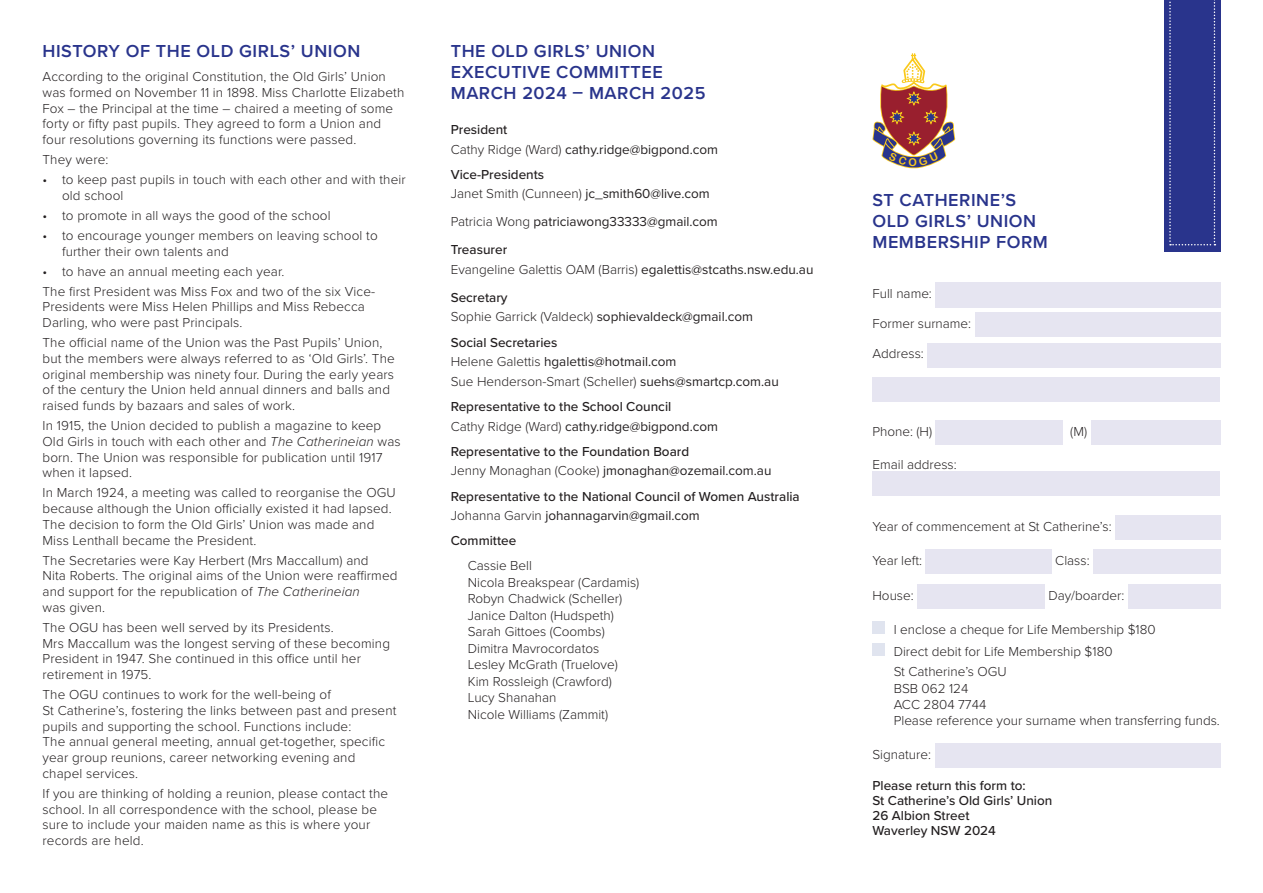
<style>
.page{position:relative;width:1263px;height:893px;background:#fff}
.page>*{position:absolute;margin:0;border:0;box-sizing:border-box;transform-origin:0 0}
.t1{font:600 18px "Proxima Nova";letter-spacing:.03em;color:#29348c}
.t2{font:300 13.5px/15.8px "Proxima Nova";letter-spacing:.01em;color:#231f20}
.t3{font:500 13.5px/19.5px "Proxima Nova";color:#231f20}
.t4{font:13.5px/19.5px "Proxima Nova";color:#231f20}
.t5{font:10.65px "Arial Rounded MT Bold";color:#fac91a}
.s1{font-style:italic}
.s2{font-weight:500}
.s3{font-weight:300}
.s4{font-weight:400}
</style>
<div class="page">
<div style="left:935px;top:282px;width:285px;height:25px;background:#e6e5f1"></div>
<div style="left:975px;top:313px;width:245px;height:24px;background:#e6e5f1"></div>
<div style="left:927px;top:343px;width:293px;height:24px;background:#e6e5f1"></div>
<div style="left:872px;top:377px;width:348px;height:25px;background:#e6e5f1"></div>
<div style="left:936px;top:420px;width:127px;height:25px;background:#e6e5f1"></div>
<div style="left:1090px;top:420px;width:130px;height:25px;background:#e6e5f1"></div>
<div style="left:872px;top:471px;width:348px;height:25px;background:#e6e5f1"></div>
<div style="left:1115px;top:515px;width:105px;height:25px;background:#e6e5f1"></div>
<div style="left:925px;top:550px;width:127px;height:24px;background:#e6e5f1"></div>
<div style="left:1093px;top:550px;width:127px;height:24px;background:#e6e5f1"></div>
<div style="left:917px;top:584px;width:128px;height:24px;background:#e6e5f1"></div>
<div style="left:1128px;top:584px;width:92px;height:24px;background:#e6e5f1"></div>
<div style="left:872px;top:621px;width:13px;height:13px;background:#e0e4ef"></div>
<div style="left:872px;top:643px;width:13px;height:13px;background:#e0e4ef"></div>
<div style="left:935px;top:743px;width:285px;height:25px;background:#e6e5f1"></div>
<div style="left:1164px;top:0;width:56px;height:251px;background:#29348c"></div>
<svg style="left:1169px;top:0;width:46px;height:245px"></svg>
<svg style="left:873px;top:54px;width:83px;height:115px"></svg>
<p class="t1" style="left:43px;top:37px;width:319px">HISTORY OF THE OLD GIRLS’ UNION</p>
<p class="t2" style="left:43px;top:68px;width:363px">According to the original Constitution, the Old Girls’ Union was formed on November 11 in 1898. Miss Charlotte Elizabeth Fox – the Principal at the time – chaired a meeting of some forty or fifty past pupils. They agreed to form a Union and four resolutions governing its functions were passed.</p>
<p class="t2" style="left:43px;top:151px;width:68px">They were:</p>
<p class="t2" style="left:62px;top:171px;width:345px;text-indent:-20px">• to keep past pupils in touch with each other and with their old school</p>
<p class="t2" style="left:43px;top:207px;width:290px">• to promote in all ways the good of the school</p>
<p class="t2" style="left:62px;top:227px;width:317px;text-indent:-20px">• to encourage younger members on leaving school to further their own talents and</p>
<p class="t2" style="left:43px;top:262px;width:243px">• to have an annual meeting each year.</p>
<p class="t2" style="left:43px;top:282px;width:334px">The first President was Miss Fox and two of the six Vice-<br>Presidents were Miss Helen Phillips and Miss Rebecca<br>Darling, who were past Principals.</p>
<p class="t2" style="left:43px;top:334px;width:354px">The official name of the Union was the Past Pupils’ Union, but the members were always referred to as ‘Old Girls’. The original membership was ninety four. During the early years of the century the Union held annual dinners and balls and raised funds by bazaars and sales of work.</p>
<p class="t2" style="left:43px;top:417px;width:360px">In 1915, the Union decided to publish a magazine to keep Old Girls in touch with each other and <span class="s1">The Catherineian</span> was born. The Union was responsible for publication until 1917 when it lapsed.</p>
<p class="t2" style="left:43px;top:484px;width:355px">In March 1924, a meeting was called to reorganise the OGU because although the Union officially existed it had lapsed.<br>The decision to form the Old Girls’ Union was made and Miss Lenthall became the President.</p>
<p class="t2" style="left:43px;top:551px;width:357px">The Secretaries were Kay Herbert (Mrs Maccallum) and<br>Nita Roberts. The original aims of the Union were reaffirmed and support for the republication of <span class="s1">The Catherineian<br></span>was given.</p>
<p class="t2" style="left:43px;top:619px;width:349px">The OGU has been well served by its Presidents.<br>Mrs Maccallum was the longest serving of these becoming President in 1947. She continued in this office until her retirement in 1975.</p>
<p class="t2" style="left:43px;top:686px;width:356px">The OGU continues to work for the well-being of<br>St Catherine’s, fostering the links between past and present pupils and supporting the school. Functions include:<br>The annual general meeting, annual get-together, specific year group reunions, career networking evening and chapel services.</p>
<p class="t2" style="left:43px;top:785px;width:347px">If you are thinking of holding a reunion, please contact the school. In all correspondence with the school, please be sure to include your maiden name as this is where your records are held.</p>
<p class="t1" style="left:451px;top:37px;width:206px">THE OLD GIRLS’ UNION</p>
<p class="t1" style="left:451px;top:58px;width:214px">EXECUTIVE COMMITTEE</p>
<p class="t1" style="left:451px;top:79px;width:256px">MARCH 2024 – MARCH 2025</p>
<p class="t4" style="left:451px;top:119px;width:269px"><span class="s2">President<br></span><span class="s3">Cathy Ridge (Ward)</span> cathy.ridge@bigpond.com</p>
<p class="t2" style="left:451px;top:164px;width:260px;line-height:19.5px"><span class="s2">Vice-Presidents<br></span>Janet Smith (Cunneen) <span class="s4">jc_smith60@live.com</span></p>
<p class="t4" style="left:451px;top:211px;width:269px"><span class="s3">Patricia Wong</span> patriciawong33333@gmail.com</p>
<p class="t2" style="left:451px;top:239px;width:364px;line-height:19.5px"><span class="s2">Treasurer<br></span>Evangeline Galettis OAM (Barris) <span class="s4">egalettis@stcaths.nsw.edu.au</span></p>
<p class="t4" style="left:451px;top:287px;width:304px"><span class="s2">Secretary<br></span><span class="s3">Sophie Garrick (Valdeck)</span> sophievaldeck@gmail.com</p>
<p class="t2" style="left:451px;top:332px;width:330px;line-height:19.5px"><span class="s2">Social Secretaries<br></span>Helene Galettis <span class="s4">hgalettis@hotmail.com<br></span>Sue Henderson-Smart (Scheller) <span class="s4">suehs@smartcp.com.au</span></p>
<p class="t3" style="left:451px;top:396px;width:269px">Representative to the School Council<br><span class="s3">Cathy Ridge (Ward)</span> <span class="s4">cathy.ridge@bigpond.com</span></p>
<p class="t3" style="left:451px;top:441px;width:322px">Representative to the Foundation Board<br><span class="s3">Jenny Monaghan (Cooke)</span> <span class="s4">jmonaghan@ozemail.com.au</span></p>
<p class="t3" style="left:451px;top:486px;width:351px">Representative to the National Council of Women Australia<br><span class="s3">Johanna Garvin</span> <span class="s4">johannagarvin@gmail.com</span></p>
<p class="t3" style="left:451px;top:531px;width:67px">Committee</p>
<p class="t2" style="left:468px;top:557px;width:173px;line-height:16.5px">Cassie Bell<br>Nicola Breakspear (Cardamis)<br>Robyn Chadwick (Scheller)<br>Janice Dalton (Hudspeth)<br>Sarah Gittoes (Coombs)<br>Dimitra Mavrocordatos<br>Lesley McGrath (Truelove)<br>Kim Rossleigh (Crawford)<br>Lucy Shanahan<br>Nicole Williams (Zammit)</p>
<p class="t5" style="left:909px;top:156px;width:10px">O</p>
<p class="t1" style="left:872px;top:186px;width:145px">ST CATHERINE’S</p>
<p class="t1" style="left:872px;top:207px;width:165px">OLD GIRLS’ UNION</p>
<p class="t1" style="left:872px;top:228px;width:177px">MEMBERSHIP FORM</p>
<p class="t2" style="left:872px;top:285px;width:61px">Full name:</p>
<p class="t2" style="left:872px;top:315px;width:100px">Former surname:</p>
<p class="t2" style="left:872px;top:345px;width:53px">Address:</p>
<p class="t2" style="left:872px;top:423px;width:61px">Phone: (H)</p>
<p class="t2" style="left:1070px;top:423px;width:18px">(M)</p>
<p class="t2" style="left:872px;top:456px;width:86px">Email address:</p>
<p class="t2" style="left:872px;top:518px;width:241px">Year of commencement at St Catherine’s:</p>
<p class="t2" style="left:872px;top:552px;width:51px">Year left:</p>
<p class="t2" style="left:1055px;top:552px;width:36px">Class:</p>
<p class="t2" style="left:872px;top:586px;width:43px">House:</p>
<p class="t2" style="left:1048px;top:586px;width:78px">Day/boarder:</p>
<p class="t2" style="left:894px;top:621px;width:263px">I enclose a cheque for Life Membership $180</p>
<p class="t2" style="left:894px;top:643px;width:220px">Direct debit for Life Membership $180</p>
<p class="t2" style="left:894px;top:663px;width:115px">St Catherine’s OGU</p>
<p class="t2" style="left:894px;top:679px;width:76px">BSB 062 124</p>
<p class="t2" style="left:894px;top:696px;width:94px">ACC 2804 7744</p>
<p class="t2" style="left:894px;top:712px;width:328px">Please reference your surname when transferring funds.</p>
<p class="t2" style="left:872px;top:746px;width:60px">Signature:</p>
<p class="t3" style="left:872px;top:778px;width:181px;line-height:15px">Please return this form to:<br>St Catherine’s Old Girls’ Union</p>
<p class="t3" style="left:872px;top:806px;width:99px">26 Albion Street</p>
<p class="t3" style="left:872px;top:821px;width:125px">Waverley NSW 2024</p>
</div>
